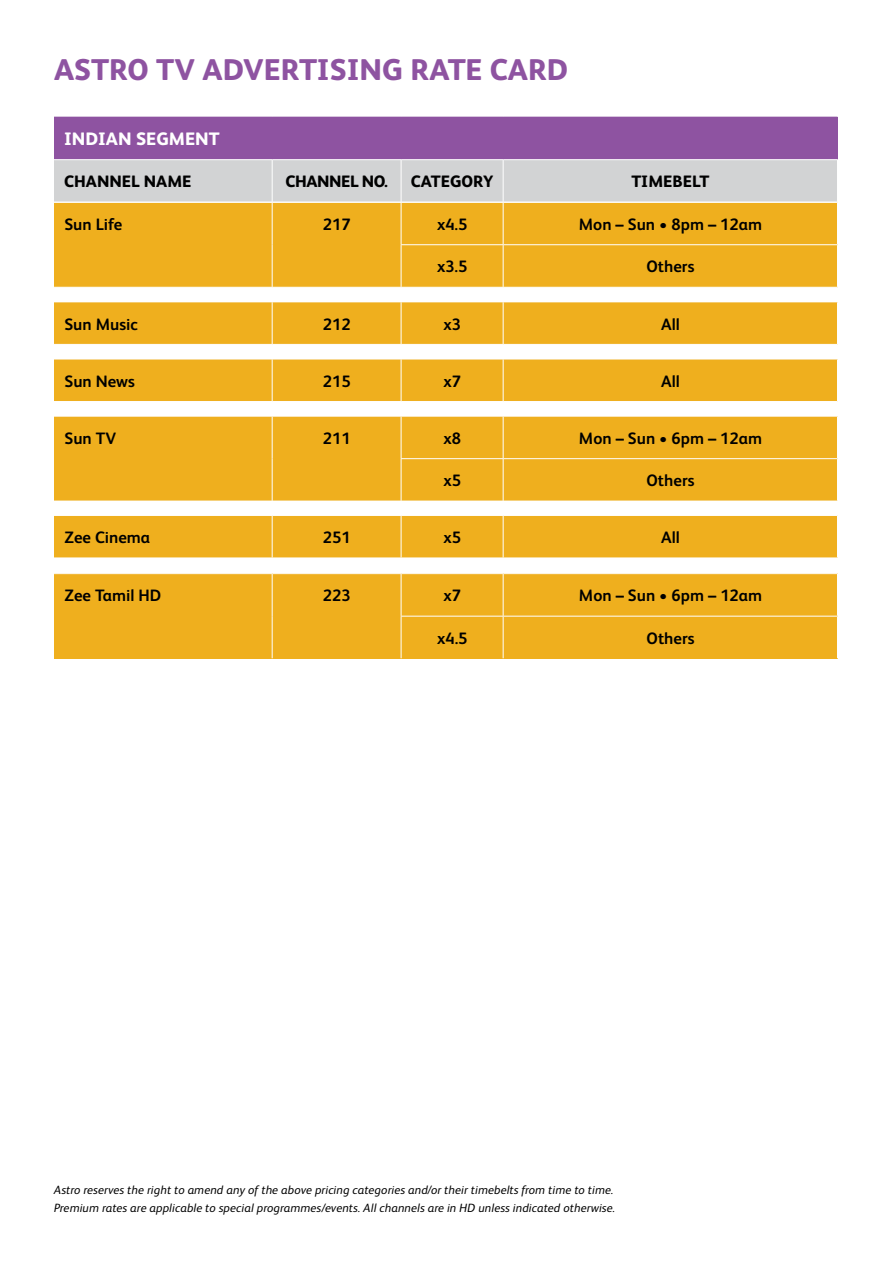
<style>
.page{position:relative;width:893px;height:1263px;background:#fff}
.page>*{position:absolute;margin:0;border:0;box-sizing:border-box;transform-origin:0 0}
.t1{font:800 30px "FS Albert Pro";color:#8e53a1}
.t2{font:800 18px "FS Albert Pro";color:#fff}
.t3{font:700 16.5px "FS Albert Pro";color:#000}
.t4{font:800 16.5px "FS Albert Pro";color:#000}
.t5{font:800 16.5px "FS Albert Pro";letter-spacing:-.025em;color:#000}
.t6{font:italic 12px/18px "FS Albert Pro";letter-spacing:.01em;color:#000}
</style>
<div class="page">
<div style="left:54px;top:117px;width:783px;height:43px;background:#8e53a1"></div>
<div style="left:54px;top:160px;width:783px;height:42px;background:#d2d3d4"></div>
<div style="left:54px;top:574px;width:218px;height:85px;background:#efaf1e"></div>
<div style="left:503px;top:459px;width:334px;height:42px;background:#efaf1e"></div>
<div style="left:401px;top:459px;width:102px;height:42px;background:#efaf1e"></div>
<div style="left:503px;top:416px;width:334px;height:43px;background:#efaf1e"></div>
<div style="left:401px;top:416px;width:102px;height:43px;background:#efaf1e"></div>
<div style="left:54px;top:416px;width:218px;height:85px;background:#efaf1e"></div>
<div style="left:503px;top:245px;width:334px;height:42px;background:#efaf1e"></div>
<div style="left:401px;top:245px;width:102px;height:42px;background:#efaf1e"></div>
<div style="left:503px;top:202px;width:334px;height:43px;background:#efaf1e"></div>
<div style="left:401px;top:202px;width:102px;height:43px;background:#efaf1e"></div>
<div style="left:54px;top:202px;width:218px;height:85px;background:#efaf1e"></div>
<div style="left:503px;top:616px;width:334px;height:43px;background:#efaf1e"></div>
<div style="left:401px;top:616px;width:102px;height:43px;background:#efaf1e"></div>
<div style="left:503px;top:574px;width:334px;height:42px;background:#efaf1e"></div>
<div style="left:401px;top:574px;width:102px;height:42px;background:#efaf1e"></div>
<div style="left:272px;top:574px;width:129px;height:85px;background:#efaf1e"></div>
<div style="left:272px;top:416px;width:129px;height:85px;background:#efaf1e"></div>
<div style="left:503px;top:359px;width:334px;height:42px;background:#efaf1e"></div>
<div style="left:401px;top:359px;width:102px;height:42px;background:#efaf1e"></div>
<div style="left:272px;top:359px;width:129px;height:42px;background:#efaf1e"></div>
<div style="left:54px;top:359px;width:218px;height:42px;background:#efaf1e"></div>
<div style="left:503px;top:302px;width:334px;height:42px;background:#efaf1e"></div>
<div style="left:401px;top:302px;width:102px;height:42px;background:#efaf1e"></div>
<div style="left:272px;top:302px;width:129px;height:42px;background:#efaf1e"></div>
<div style="left:54px;top:302px;width:218px;height:42px;background:#efaf1e"></div>
<div style="left:272px;top:202px;width:129px;height:85px;background:#efaf1e"></div>
<hr style="left:54px;top:159px;width:218px;height:1px;background:#fff">
<hr style="left:272px;top:159px;width:129px;height:1px;background:#fff">
<hr style="left:272px;top:160px;width:1px;height:42px;background:#fff">
<hr style="left:401px;top:159px;width:102px;height:1px;background:#fff">
<hr style="left:401px;top:160px;width:1px;height:42px;background:#fff">
<hr style="left:503px;top:159px;width:335px;height:1px;background:#fff">
<hr style="left:503px;top:160px;width:1px;height:42px;background:#fff">
<hr style="left:54px;top:202px;width:218px;height:1px;background:#fff">
<hr style="left:503px;top:203px;width:1px;height:41px;background:#fff">
<hr style="left:503px;top:416px;width:1px;height:42px;background:#fff">
<hr style="left:401px;top:244px;width:102px;height:1px;background:#fff">
<hr style="left:503px;top:244px;width:335px;height:1px;background:#fff">
<hr style="left:503px;top:245px;width:1px;height:42px;background:#fff">
<hr style="left:401px;top:458px;width:102px;height:1px;background:#fff">
<hr style="left:503px;top:458px;width:335px;height:1px;background:#fff">
<hr style="left:503px;top:459px;width:1px;height:42px;background:#fff">
<svg style="left:54px;top:287px;width:347px;height:1px"></svg>
<hr style="left:401px;top:616px;width:102px;height:1px;background:#fff">
<hr style="left:503px;top:616px;width:335px;height:1px;background:#fff">
<hr style="left:272px;top:203px;width:1px;height:42px;background:#fff">
<hr style="left:272px;top:245px;width:1px;height:42px;background:#fff">
<hr style="left:272px;top:416px;width:1px;height:43px;background:#fff">
<hr style="left:272px;top:459px;width:1px;height:42px;background:#fff">
<hr style="left:272px;top:574px;width:1px;height:42px;background:#fff">
<hr style="left:272px;top:616px;width:1px;height:42px;background:#fff">
<hr style="left:272px;top:202px;width:129px;height:1px;background:#fff">
<hr style="left:401px;top:203px;width:1px;height:41px;background:#fff">
<hr style="left:401px;top:416px;width:1px;height:42px;background:#fff">
<hr style="left:401px;top:574px;width:1px;height:42px;background:#fff">
<hr style="left:401px;top:245px;width:1px;height:42px;background:#fff">
<hr style="left:401px;top:459px;width:1px;height:42px;background:#fff">
<hr style="left:401px;top:616px;width:1px;height:42px;background:#fff">
<hr style="left:54px;top:359px;width:218px;height:1px;background:#fff">
<hr style="left:54px;top:416px;width:218px;height:1px;background:#fff">
<hr style="left:272px;top:302px;width:1px;height:42px;background:#fff">
<hr style="left:272px;top:359px;width:129px;height:1px;background:#fff">
<hr style="left:272px;top:359px;width:1px;height:42px;background:#fff">
<hr style="left:272px;top:416px;width:129px;height:1px;background:#fff">
<hr style="left:401px;top:202px;width:102px;height:1px;background:#fff">
<hr style="left:401px;top:302px;width:1px;height:42px;background:#fff">
<hr style="left:401px;top:359px;width:102px;height:1px;background:#fff">
<hr style="left:401px;top:359px;width:1px;height:42px;background:#fff">
<hr style="left:401px;top:416px;width:102px;height:1px;background:#fff">
<hr style="left:503px;top:202px;width:335px;height:1px;background:#fff">
<hr style="left:503px;top:302px;width:1px;height:42px;background:#fff">
<hr style="left:503px;top:359px;width:335px;height:1px;background:#fff">
<hr style="left:503px;top:359px;width:1px;height:42px;background:#fff">
<hr style="left:503px;top:416px;width:335px;height:1px;background:#fff">
<hr style="left:503px;top:574px;width:1px;height:42px;background:#fff">
<hr style="left:503px;top:616px;width:1px;height:42px;background:#fff">
<div style="left:503px;top:515px;width:334px;height:43px;background:#efaf1e"></div>
<div style="left:401px;top:515px;width:102px;height:43px;background:#efaf1e"></div>
<div style="left:272px;top:515px;width:129px;height:43px;background:#efaf1e"></div>
<div style="left:54px;top:515px;width:218px;height:43px;background:#efaf1e"></div>
<hr style="left:54px;top:515px;width:218px;height:1px;background:#fff">
<hr style="left:272px;top:515px;width:129px;height:1px;background:#fff">
<hr style="left:272px;top:516px;width:1px;height:42px;background:#fff">
<hr style="left:401px;top:515px;width:102px;height:1px;background:#fff">
<hr style="left:401px;top:516px;width:1px;height:42px;background:#fff">
<hr style="left:503px;top:515px;width:335px;height:1px;background:#fff">
<hr style="left:503px;top:516px;width:1px;height:42px;background:#fff">
<h1 class="t1" style="left:54px;top:46px;width:515px">ASTRO TV ADVERTISING RATE CARD</h1>
<h2 class="t2" style="left:64px;top:125px;width:157px">INDIAN SEGMENT</h2>
<h3 class="t4" style="left:64px;top:169px;width:129px">CHANNEL NAME</h3>
<h3 class="t5" style="left:285px;top:169px;width:104px">CHANNEL NO.</h3>
<h3 class="t4" style="left:411px;top:169px;width:84px">CATEGORY</h3>
<h3 class="t4" style="left:631px;top:169px;width:79px">TIMEBELT</h3>
<h3 class="t3" style="left:64px;top:213px;width:60px">Sun Life</h3>
<h3 class="t3" style="left:323px;top:213px;width:29px">217</h3>
<h3 class="t3" style="left:437px;top:213px;width:32px">x4.5</h3>
<h3 class="t3" style="left:579px;top:213px;width:185px">Mon – Sun • 8pm – 12am</h3>
<h3 class="t3" style="left:437px;top:255px;width:32px">x3.5</h3>
<h3 class="t3" style="left:646px;top:255px;width:49px">Others</h3>
<h3 class="t3" style="left:64px;top:312px;width:75px">Sun Music</h3>
<h3 class="t3" style="left:323px;top:312px;width:29px">212</h3>
<h3 class="t3" style="left:443px;top:312px;width:19px">x3</h3>
<h3 class="t3" style="left:661px;top:312px;width:20px">All</h3>
<h3 class="t3" style="left:64px;top:369px;width:72px">Sun News</h3>
<h3 class="t3" style="left:323px;top:369px;width:29px">215</h3>
<h3 class="t3" style="left:443px;top:369px;width:19px">x7</h3>
<h3 class="t3" style="left:661px;top:369px;width:20px">All</h3>
<h3 class="t3" style="left:64px;top:426px;width:53px">Sun TV</h3>
<h3 class="t3" style="left:323px;top:426px;width:29px">211</h3>
<h3 class="t3" style="left:443px;top:426px;width:19px">x8</h3>
<h3 class="t3" style="left:579px;top:426px;width:185px">Mon – Sun • 6pm – 12am</h3>
<h3 class="t3" style="left:443px;top:469px;width:19px">x5</h3>
<h3 class="t3" style="left:646px;top:469px;width:49px">Others</h3>
<h3 class="t3" style="left:64px;top:526px;width:87px">Zee Cinema</h3>
<h3 class="t3" style="left:323px;top:526px;width:29px">251</h3>
<h3 class="t3" style="left:443px;top:526px;width:19px">x5</h3>
<h3 class="t3" style="left:661px;top:526px;width:20px">All</h3>
<h3 class="t3" style="left:64px;top:584px;width:98px">Zee Tamil HD</h3>
<h3 class="t3" style="left:323px;top:584px;width:29px">223</h3>
<h3 class="t3" style="left:444px;top:584px;width:19px">x7</h3>
<h3 class="t3" style="left:579px;top:584px;width:185px">Mon – Sun • 6pm – 12am</h3>
<h3 class="t3" style="left:437px;top:626px;width:32px">x4.5</h3>
<h3 class="t3" style="left:646px;top:626px;width:49px">Others</h3>
<p class="t6" style="left:54px;top:1181px;width:563px">Astro reserves the right to amend any of the above pricing categories and/or their timebelts from time to time.<br>Premium rates are applicable to special programmes/events. All channels are in HD unless indicated otherwise.</p>
</div>
